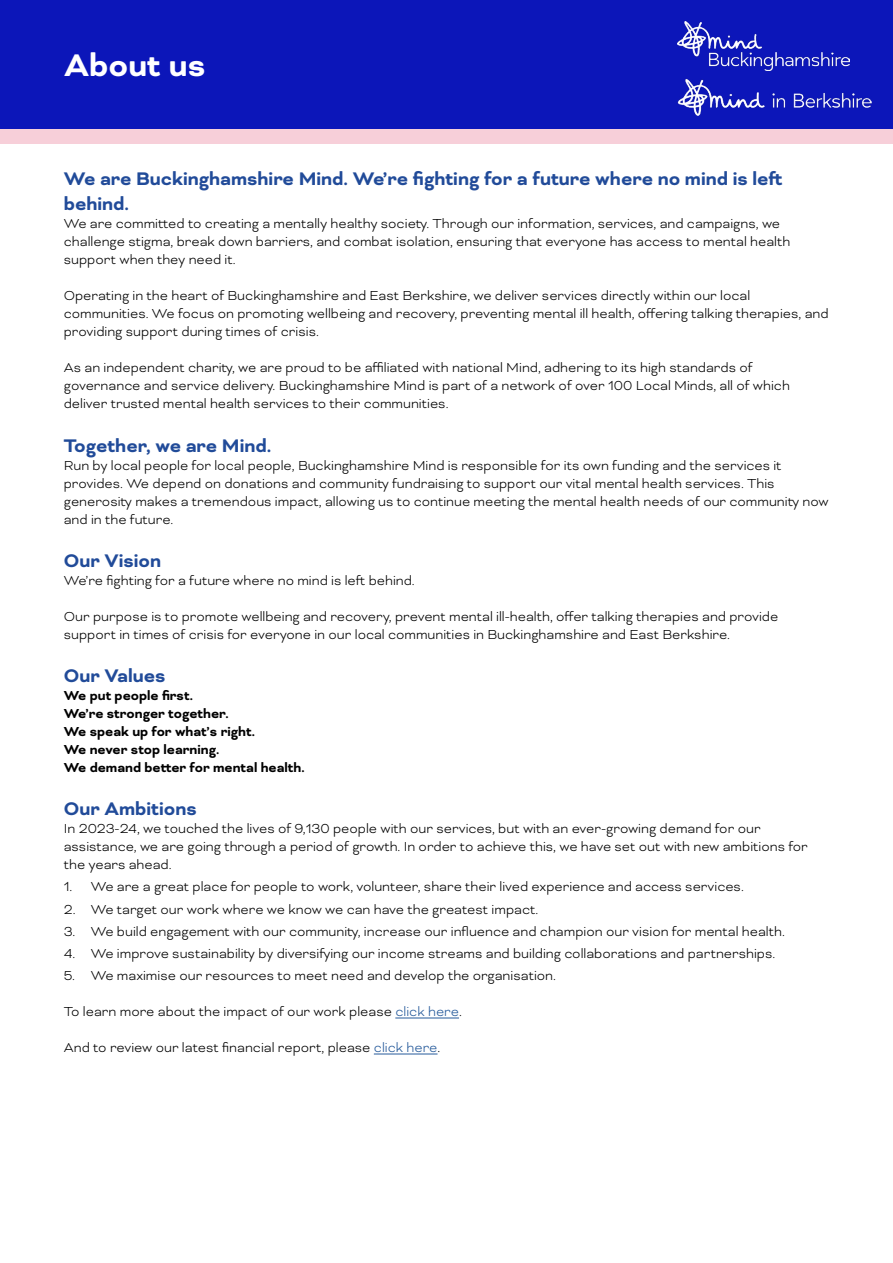
<style>
.page{position:relative;width:893px;height:1263px;background:#fff}
.page>*{position:absolute;margin:0;border:0;box-sizing:border-box;transform-origin:0 0}
.t1{font:700 36px "Bicyclette";color:#fff}
.t2{font:700 21px/25.2px "Bicyclette";color:#214b99}
.t3{font:300 15px/18px "Bicyclette";color:#000}
.t4{font:700 15px/18px "Bicyclette";color:#000}
.s1{color:#275b9b}
</style>
<div class="page">
<div style="left:0;top:15px;width:893px;height:129px;background:#f7cfd9"></div>
<div style="left:0;top:0;width:893px;height:129px;background:#0c16b9"></div>
<img style="left:678px;top:22px;width:171px;height:48px">
<img style="left:678px;top:79px;width:193px;height:36px">
<hr style="left:395px;top:1017px;width:64px;height:1px;background:#275b9b">
<hr style="left:374px;top:1053px;width:63px;height:1px;background:#275b9b">
<h1 class="t1" style="left:64px;top:44px;width:143px">About us</h1>
<h2 class="t2" style="left:64px;top:166px;width:720px">We are Buckinghamshire Mind. We’re fighting for a future where no mind is left behind.</h2>
<p class="t3" style="left:64px;top:215px;width:728px">We are committed to creating a mentally healthy society. Through our information, services, and campaigns, we challenge stigma, break down barriers, and combat isolation, ensuring that everyone has access to mental health support when they need it.</p>
<p class="t3" style="left:64px;top:287px;width:766px">Operating in the heart of Buckinghamshire and East Berkshire, we deliver services directly within our local communities. We focus on promoting wellbeing and recovery, preventing mental ill health, offering talking therapies, and providing support during times of crisis.</p>
<p class="t3" style="left:64px;top:359px;width:728px">As an independent charity, we are proud to be affiliated with national Mind, adhering to its high standards of governance and service delivery. Buckinghamshire Mind is part of a network of over 100 Local Minds, all of which deliver trusted mental health services to their communities.</p>
<h2 class="t2" style="left:64px;top:433px;width:209px">Together, we are Mind.</h2>
<p class="t3" style="left:64px;top:456px;width:766px">Run by local people for local people, Buckinghamshire Mind is responsible for its own funding and the services it provides. We depend on donations and community fundraising to support our vital mental health services. This generosity makes a tremendous impact, allowing us to continue meeting the mental health needs of our community now and in the future.</p>
<h2 class="t2" style="left:64px;top:548px;width:99px">Our Vision</h2>
<p class="t3" style="left:64px;top:571px;width:353px">We’re fighting for a future where no mind is left behind.</p>
<p class="t3" style="left:64px;top:607px;width:716px">Our purpose is to promote wellbeing and recovery, prevent mental ill-health, offer talking therapies and provide support in times of crisis for everyone in our local communities in Buckinghamshire and East Berkshire.</p>
<h2 class="t2" style="left:64px;top:663px;width:103px">Our Values</h2>
<p class="t4" style="left:64px;top:687px;width:242px">We put people first.<br>We’re stronger together.<br>We speak up for what’s right.<br>We never stop learning.<br>We demand better for mental health.</p>
<h2 class="t2" style="left:64px;top:796px;width:135px">Our Ambitions</h2>
<p class="t3" style="left:64px;top:819px;width:746px">In 2023-24, we touched the lives of 9,130 people with our services, but with an ever-growing demand for our assistance, we are going through a period of growth. In order to achieve this, we have set out with new ambitions for the years ahead.</p>
<p class="t3" style="left:64px;top:878px;width:682px">1. We are a great place for people to work, volunteer, share their lived experience and access services.</p>
<p class="t3" style="left:64px;top:900px;width:476px">2. We target our work where we know we can have the greatest impact.</p>
<p class="t3" style="left:64px;top:922px;width:723px">3. We build engagement with our community, increase our influence and champion our vision for mental health.</p>
<p class="t3" style="left:64px;top:944px;width:713px">4. We improve sustainability by diversifying our income streams and building collaborations and partnerships.</p>
<p class="t3" style="left:64px;top:967px;width:494px">5. We maximise our resources to meet need and develop the organisation.</p>
<p class="t3" style="left:64px;top:1003px;width:400px">To learn more about the impact of our work please <span class="s1">click here</span>.</p>
<p class="t3" style="left:64px;top:1039px;width:378px">And to review our latest financial report, please <span class="s1">click here</span>.</p>
</div>
